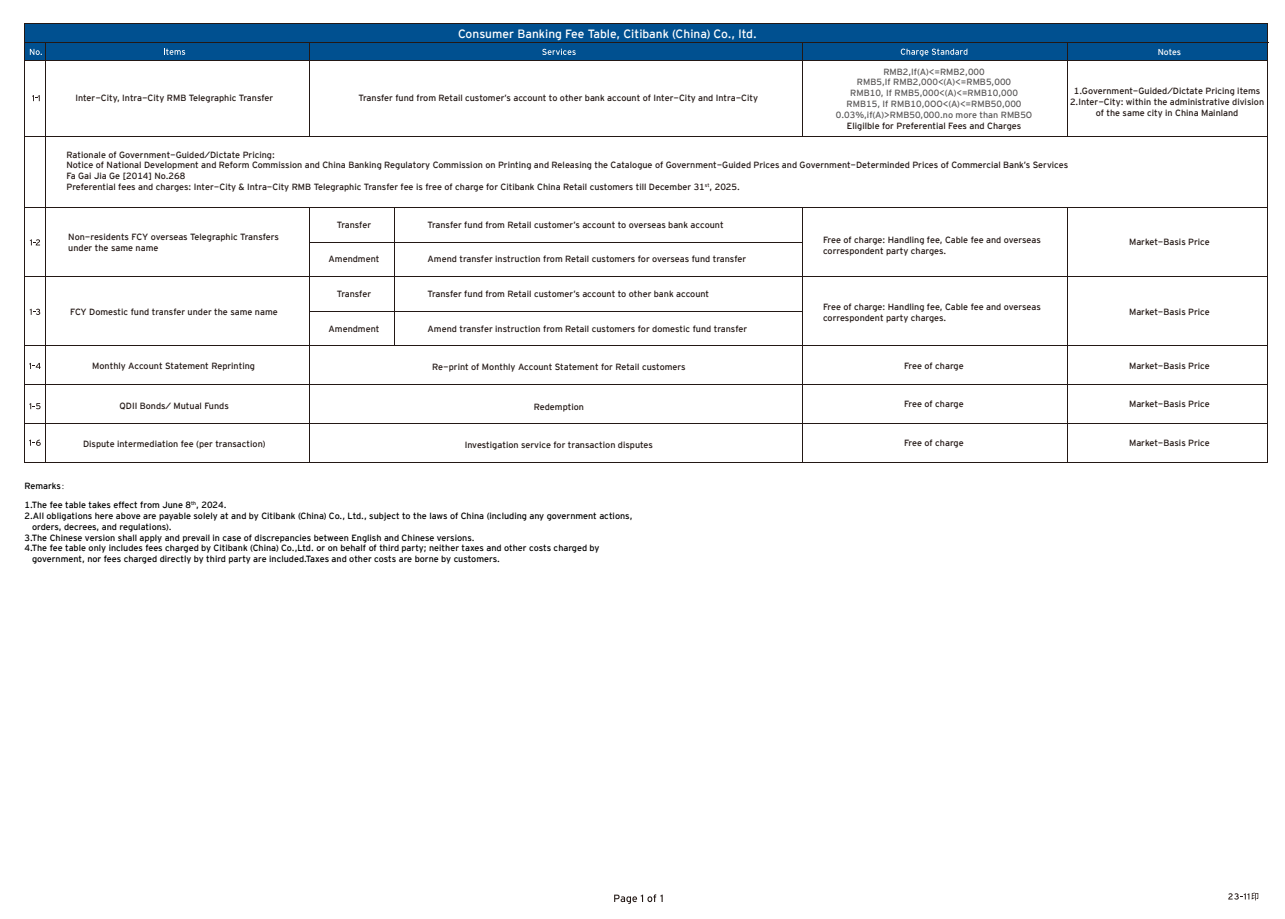
<style>
.page{position:relative;width:1285px;height:919px;background:#fff}
.page>*{position:absolute;margin:0;border:0;box-sizing:border-box;transform-origin:0 0}
.t1{font:12px "Interstate Mono";color:#fff}
.t2{font:9px/10.8px "Interstate Mono";color:#231815}
.t3{font:9px "Interstate Mono";color:#000}
.t4{font:9px/10.8px "Interstate Mono";color:#595757;text-align:center}
.t5{font:8.55px "Interstate Mono";letter-spacing:-.005em;color:#fff}
.s1{font-family:"Interstate"}
.s2{color:#231815}
.s3{font-family:"Adobe Song Std";font-weight:300}
</style>
<div class="page">
<div style="left:25px;top:24px;width:1242px;height:19px;background:#005090"></div>
<div style="left:25px;top:42px;width:1242px;height:19px;background:#005090"></div>
<svg style="left:30px;top:49px;width:12px;height:6px"></svg>
<svg style="left:542px;top:49px;width:33px;height:6px"></svg>
<svg style="left:164px;top:48px;width:21px;height:7px"></svg>
<svg style="left:900px;top:48px;width:67px;height:8px"></svg>
<hr style="left:309px;top:43px;width:1px;height:94px;background:#231815">
<hr style="left:309px;top:208px;width:1px;height:254px;background:#231815">
<hr style="left:46px;top:43px;width:1px;height:419px;background:#231815">
<hr style="left:802px;top:43px;width:1px;height:93px;background:#231815">
<hr style="left:802px;top:208px;width:1px;height:254px;background:#231815">
<hr style="left:1066px;top:208px;width:1px;height:254px;background:#231815">
<hr style="left:1066px;top:43px;width:1px;height:93px;background:#231815">
<hr style="left:394px;top:208px;width:1px;height:68px;background:#231815">
<hr style="left:309px;top:242px;width:493px;height:1px;background:#231815">
<hr style="left:1267px;top:23px;width:1px;height:439px;background:#231815">
<hr style="left:24px;top:23px;width:1px;height:439px;background:#231815">
<hr style="left:24px;top:23px;width:1243px;height:1px;background:#231815">
<hr style="left:25px;top:42px;width:1242px;height:1px;background:#231815">
<hr style="left:25px;top:61px;width:1242px;height:1px;background:#231815">
<hr style="left:25px;top:136px;width:1242px;height:1px;background:#231815">
<hr style="left:25px;top:207px;width:1242px;height:1px;background:#231815">
<hr style="left:25px;top:276px;width:1242px;height:1px;background:#231815">
<hr style="left:25px;top:345px;width:1242px;height:1px;background:#231815">
<hr style="left:25px;top:384px;width:1242px;height:1px;background:#231815">
<hr style="left:24px;top:423px;width:1243px;height:1px;background:#231815">
<hr style="left:24px;top:462px;width:1243px;height:1px;background:#231815">
<svg style="left:32px;top:95px;width:8px;height:6px"></svg>
<svg style="left:614px;top:894px;width:48px;height:9px"></svg>
<svg style="left:1228px;top:892px;width:30px;height:8px"></svg>
<svg style="left:30px;top:239px;width:10px;height:6px"></svg>
<svg style="left:30px;top:309px;width:10px;height:6px"></svg>
<svg style="left:29px;top:363px;width:12px;height:6px"></svg>
<svg style="left:29px;top:439px;width:12px;height:7px"></svg>
<svg style="left:29px;top:403px;width:12px;height:6px"></svg>
<hr style="left:394px;top:277px;width:1px;height:69px;background:#231815">
<hr style="left:309px;top:311px;width:493px;height:1px;background:#231815">
<p class="t2" style="left:75px;top:92px;width:199px">Inter-City, Intra-City RMB Telegraphic Transfer</p>
<h1 class="t1" style="left:458px;top:27px;width:300px">Consumer Banking Fee Table, Citibank (China) Co., ltd.</h1>
<p class="t2" style="left:358px;top:92px;width:401px">Transfer fund from Retail customer’s account to other bank account of Inter-City and Intra-City</p>
<p class="t4" style="left:835px;top:66px;width:198px">RMB2,If(A)&lt;=RMB2,000<br>RMB5,If RMB2,000&lt;(A)&lt;=RMB5,000<br>RMB10, If RMB5,000&lt;(A)&lt;=RMB10,000<br>RMB15, If RMB10,0OO&lt;(A)&lt;=RMB50,000<br>0.03<span class="s1">%</span>,if(A)&gt;RMB50,000.no more than RMB5O <span class="s2">Eligilble for Preferential Fees and Charges</span></p>
<p class="t5" style="left:1157px;top:47px;width:25px">Notes</p>
<p class="t2" style="left:1069px;top:86px;width:196px;text-align:center">1.Government-Guided/Dictate Pricing items<br>2.Inter-City: within the administrative division of the same city in China Mainland</p>
<p class="t2" style="left:66px;top:149px;width:1003px">Rationale of Government-Guided/Dictate Pricing:<br>Notice of National Development and Reform Commission and China Banking Regulatory Commission on Printing and Releasing the Catalogue of Government-Guided Prices and Government-Determinded Prices of Commercial Bank’s Services Fa Gai Jia Ge [2014] No.268<br>Preferential fees and charges: Inter-City &amp; Intra-City RMB Telegraphic Transfer fee is free of charge for Citibank China Retail customers till December 31<sup>st</sup>, 2025.</p>
<p class="t2" style="left:68px;top:231px;width:212px">Non-residents FCY overseas Telegraphic Transfers under the same name</p>
<p class="t2" style="left:70px;top:306px;width:209px">FCY Domestic fund transfer under the same name</p>
<p class="t2" style="left:427px;top:219px;width:297px">Transfer fund from Retail customer’s account to overseas bank account</p>
<p class="t2" style="left:337px;top:219px;width:36px">Transfer</p>
<p class="t2" style="left:328px;top:254px;width:52px">Amendment</p>
<p class="t2" style="left:427px;top:253px;width:320px">Amend transfer instruction from Retail customers for overseas fund transfer</p>
<p class="t2" style="left:427px;top:288px;width:283px">Transfer fund from Retail customer’s account to other bank account</p>
<p class="t2" style="left:337px;top:288px;width:36px">Transfer</p>
<p class="t2" style="left:328px;top:323px;width:52px">Amendment</p>
<p class="t2" style="left:427px;top:323px;width:321px">Amend transfer instruction from Retail customers for domestic fund transfer</p>
<p class="t3" style="left:24px;top:480px;width:47px">Remarks<span class="s3">：</span></p>
<p class="t2" style="left:92px;top:360px;width:164px">Monthly Account Statement Reprinting</p>
<p class="t2" style="left:119px;top:400px;width:111px">QDII Bonds/ Mutual Funds</p>
<p class="t2" style="left:533px;top:401px;width:52px">Redemption</p>
<p class="t2" style="left:83px;top:438px;width:184px">Dispute intermediation fee (per transaction)</p>
<p class="t2" style="left:464px;top:439px;width:190px">Investigation service for transaction disputes</p>
<p class="t2" style="left:432px;top:361px;width:255px">Re-print of Monthly Account Statement for Retail customers</p>
<p class="t3" style="left:25px;top:500px;width:203px">1.The fee table takes effect from June 8<sup>th</sup>, 2024.</p>
<p class="t3" style="left:25px;top:510px;width:609px">2.All obligations here above are payable solely at and by Citibank (China) Co., Ltd., subject to the laws of China (including any government actions,</p>
<p class="t3" style="left:32px;top:521px;width:141px">orders, decrees, and regulations).</p>
<p class="t3" style="left:25px;top:532px;width:451px">3.The Chinese version shall apply and prevail in case of discrepancies between English and Chinese versions.</p>
<p class="t3" style="left:25px;top:543px;width:576px">4.The fee table only includes fees charged by Citibank (China) Co.,Ltd. or on behalf of third party; neither taxes and other costs charged by</p>
<p class="t3" style="left:32px;top:554px;width:469px">government, nor fees charged directly by third party are included.Taxes and other costs are borne by customers.</p>
<p class="t2" style="left:822px;top:235px;width:219px">Free of charge: Handling fee, Cable fee and overseas correspondent party charges.</p>
<p class="t2" style="left:822px;top:301px;width:219px">Free of charge: Handling fee, Cable fee and overseas correspondent party charges.</p>
<p class="t2" style="left:903px;top:360px;width:61px">Free of charge</p>
<p class="t2" style="left:903px;top:398px;width:61px">Free of charge</p>
<p class="t2" style="left:903px;top:437px;width:61px">Free of charge</p>
<p class="t2" style="left:1128px;top:237px;width:82px">Market-Basis Price</p>
<p class="t2" style="left:1128px;top:306px;width:82px">Market-Basis Price</p>
<p class="t2" style="left:1128px;top:360px;width:82px">Market-Basis Price</p>
<p class="t2" style="left:1128px;top:398px;width:82px">Market-Basis Price</p>
<p class="t2" style="left:1128px;top:437px;width:82px">Market-Basis Price</p>
</div>
